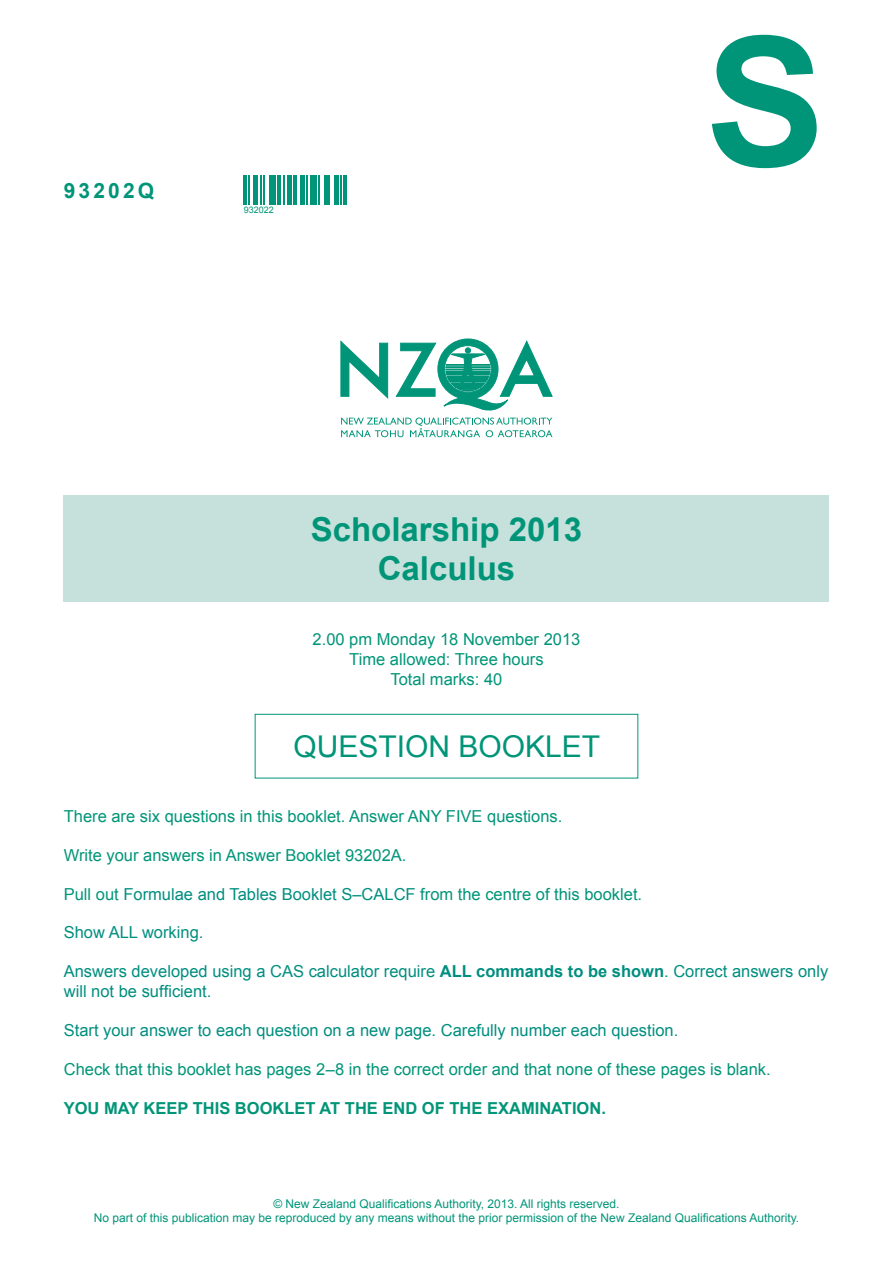
<style>
.page{position:relative;width:893px;height:1263px;background:#fff}
.page>*{position:absolute;margin:0;border:0;box-sizing:border-box;transform-origin:0 0}
.Level_ID__top_right{font:700 180px "Arial";color:#009578}
.t1{font:700 33px/39.6px "Arial";color:#009578;text-align:center}
.t2{font:30px "Arial";color:#009578}
.Standard_number{font:700 21px "Arial";letter-spacing:.15em;color:#009578}
.Instructions{font:16.5px "Arial";color:#009578}
.Instructions__normal{font:16.5px/19.8px "Arial";color:#008e7f}
.Exam_date___Credits{font:16.5px/19.8px "Arial";color:#009578;text-align:center}
.Instructions-2{font:700 16.5px "Arial";color:#009578}
.Copyright_notice{font:12px "Arial";color:#009578}
.t3{font:9px "Arial";color:#009578}
.s1{color:#008e7f}
.s2{font-weight:700}
</style>
<div class="page">
<hr style="left:244px;top:175px;width:3px;height:30px;background:#009578">
<hr style="left:248px;top:175px;width:2px;height:30px;background:#009578">
<hr style="left:253px;top:175px;width:4px;height:30px;background:#009578">
<hr style="left:260px;top:175px;width:2px;height:30px;background:#009578">
<hr style="left:263px;top:175px;width:2px;height:30px;background:#009578">
<div style="left:269px;top:175px;width:7px;height:30px;background:#009578"></div>
<hr style="left:277px;top:175px;width:3px;height:30px;background:#009578">
<hr style="left:283px;top:175px;width:2px;height:30px;background:#009578">
<hr style="left:288px;top:175px;width:4px;height:30px;background:#009578">
<hr style="left:294px;top:175px;width:3px;height:30px;background:#009578">
<hr style="left:300px;top:175px;width:4px;height:30px;background:#009578">
<hr style="left:306px;top:175px;width:1px;height:30px;background:#009578">
<div style="left:310px;top:175px;width:6px;height:30px;background:#009578"></div>
<hr style="left:318px;top:175px;width:1px;height:30px;background:#009578">
<hr style="left:324px;top:175px;width:1px;height:30px;background:#009578">
<hr style="left:327px;top:175px;width:3px;height:30px;background:#009578">
<hr style="left:335px;top:175px;width:4px;height:30px;background:#009578">
<hr style="left:341px;top:175px;width:1px;height:30px;background:#009578">
<hr style="left:344px;top:175px;width:3px;height:30px;background:#009578">
<svg style="left:341px;top:339px;width:212px;height:98px"></svg>
<div style="left:64px;top:495px;width:765px;height:107px;background:#c6e1db"></div>
<div style="left:255px;top:714px;width:383px;height:64px;border:1px solid #009578"></div>
<p class="Standard_number" style="left:64px;top:177px;width:92px">93202Q</p>
<p class="t3" style="left:244px;top:204px;width:32px">932022</p>
<p class="Level_ID__top_right" style="left:705px;top:-16px;width:122px">S</p>
<p class="t1" style="left:311px;top:510px;width:273px">Scholarship 2013<br>Calculus</p>
<p class="Exam_date___Credits" style="left:313px;top:629px;width:269px">2.00 pm Monday 18 November 2013<br>Time allowed: Three hours<br>Total marks: 40</p>
<p class="t2" style="left:293px;top:727px;width:308px">QUESTION BOOKLET</p>
<p class="Instructions" style="left:64px;top:805px;width:500px">There are six questions in this booklet. Answer ANY FIVE questions.</p>
<p class="Instructions" style="left:64px;top:844px;width:344px">Write your answers in Answer Booklet 93202A.</p>
<p class="Instructions" style="left:64px;top:883px;width:580px">Pull out <span class="s1">Formulae and Tables Booklet S–CALCF</span> from the centre of this booklet.</p>
<p class="Instructions__normal" style="left:64px;top:923px;width:141px">Show ALL working.</p>
<p class="Instructions__normal" style="left:64px;top:962px;width:766px">Answers developed using a CAS calculator require <span class="s2">ALL commands to be shown</span>. Correct answers only will not be sufficient.</p>
<p class="Instructions__normal" style="left:64px;top:1020px;width:616px">Start your answer to each question on a new page. Carefully number each question.</p>
<p class="Instructions" style="left:64px;top:1058px;width:708px">Check that this booklet has pages 2–8 in the correct order and that none of these pages is blank.</p>
<p class="Instructions-2" style="left:64px;top:1097px;width:544px">YOU MAY KEEP THIS BOOKLET AT THE END OF THE EXAMINATION.</p>
<p class="Copyright_notice" style="left:273px;top:1196px;width:348px">© New Zealand Qualifications Authority, 2013. All rights reserved.</p>
<p class="Copyright_notice" style="left:94px;top:1210px;width:707px">No part of this publication may be reproduced by any means without the prior permission of the New Zealand Qualifications Authority.</p>
</div>
